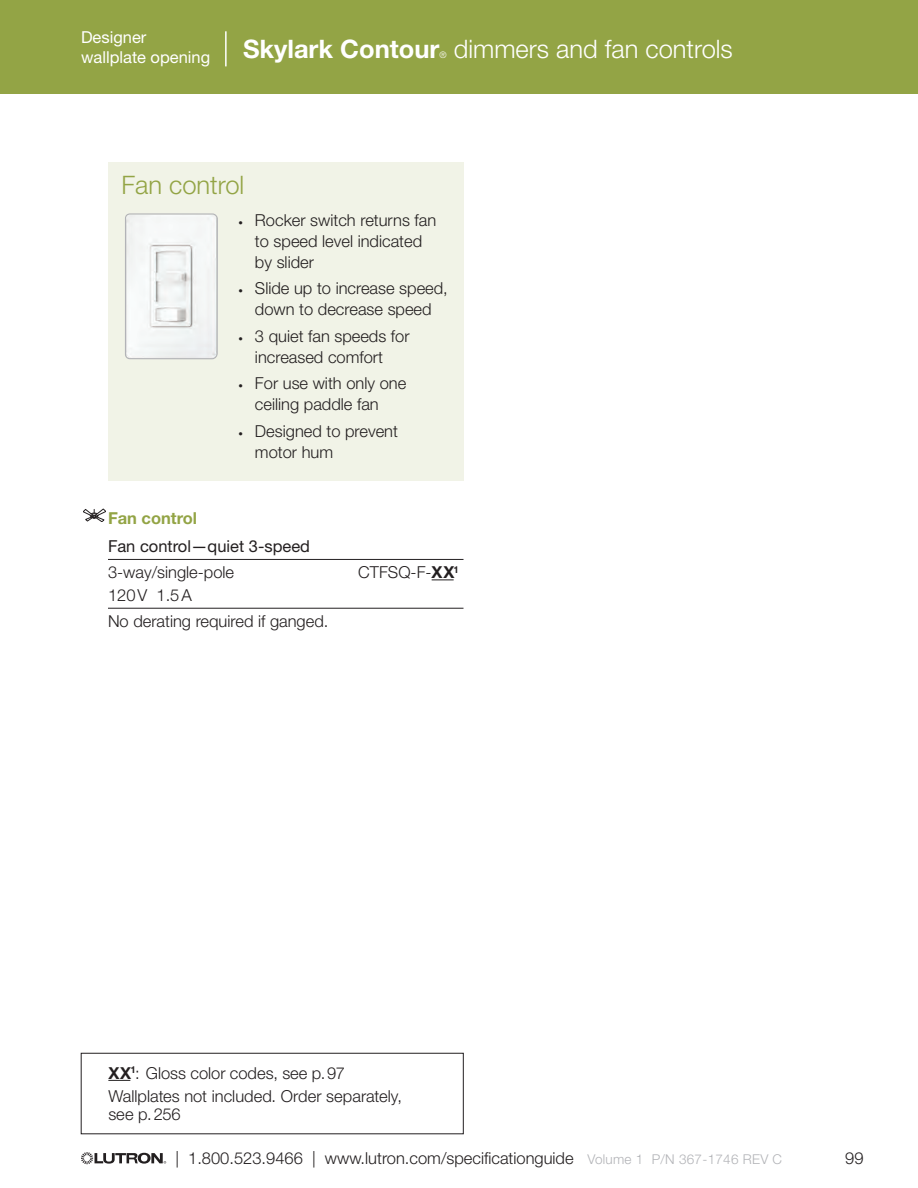
<style>
.page{position:relative;width:918px;height:1188px;background:#fff}
.page>*{position:absolute;margin:0;border:0;box-sizing:border-box;transform-origin:0 0}
.t1{font:300 25.5px "Helvetica Neue LT Std";color:#fff}
.t2{font:700 25.5px "Helvetica Neue LT Std";color:#fff}
._17_18_Green_header{font:300 25.5px "Helvetica Neue LT Std";color:#93a445}
.Bulleted_11_14_INDEN{font:300 16.5px/21px "Helvetica Neue LT Std";color:#231f20}
.Note_for_Colors{font:300 16.5px/18px "Helvetica Neue LT Std";color:#231f20}
.Model_No__-_Rule_Bel{font:300 16.5px "Helvetica Neue LT Std";color:#231f20}
.Model_No__-_Notes{font:300 16.5px "Helvetica Neue LT Std";color:#231f20}
.t3{font:16.5px/19.8px "Helvetica Neue LT Std";color:#fff}
.Model_Number_Light_w{font:16.5px "Helvetica Neue LT Std";color:#231f20}
.Model_Number_Bold{font:700 16.5px "Helvetica Neue LT Std";color:#93a445}
.t4{font:300 9px "Helvetica Neue LT Std";color:#fff}
.s1{font-size:9px}
.s2{font-weight:700}
.s3{font-size:13.5px;color:#b2b3b7}
</style>
<div class="page">
<div style="left:108px;top:162px;width:356px;height:318px;background:#f1f3e7"></div>
<svg style="left:125px;top:213px;width:93px;height:147px"></svg>
<hr style="left:108px;top:559px;width:356px;height:1px;background:#231f20">
<svg style="left:432px;top:579px;width:22px;height:1px"></svg>
<hr style="left:108px;top:608px;width:356px;height:1px;background:#231f20">
<svg style="left:83px;top:509px;width:23px;height:13px"></svg>
<svg style="left:108px;top:1080px;width:22px;height:1px"></svg>
<div style="left:81px;top:1053px;width:383px;height:81px;border:1px solid #231f20"></div>
<div style="left:0;top:0;width:918px;height:94px;background:#93a445"></div>
<svg style="left:81px;top:1152px;width:85px;height:12px"></svg>
<hr style="left:225px;top:31px;width:2px;height:35px;background:#fff">
<p class="t3" style="left:81px;top:27px;width:131px">Designer wallplate opening</p>
<p class="t2" style="left:243px;top:33px;width:198px">Skylark Contour</p>
<p class="t4" style="left:439px;top:50px;width:9px">®</p>
<p class="t1" style="left:454px;top:34px;width:281px">dimmers and fan controls</p>
<p class="_17_18_Green_header" style="left:121px;top:169px;width:124px">Fan control</p>
<p class="Bulleted_11_14_INDEN" style="left:255px;top:209px;width:183px;text-indent:-16px"><span class="s1">•</span> Rocker switch returns fan to speed level indicated by slider</p>
<p class="Bulleted_11_14_INDEN" style="left:238px;top:278px;width:211px;text-align:center"><span class="s1">•</span> Slide up to increase speed, down to decrease speed</p>
<p class="Bulleted_11_14_INDEN" style="left:255px;top:325px;width:156px;text-indent:-16px"><span class="s1">•</span> 3 quiet fan speeds for increased comfort</p>
<p class="Bulleted_11_14_INDEN" style="left:255px;top:372px;width:153px;text-indent:-16px"><span class="s1">•</span> For use with only one ceiling paddle fan</p>
<p class="Bulleted_11_14_INDEN" style="left:255px;top:420px;width:145px;text-indent:-16px"><span class="s1">•</span> Designed to prevent motor hum</p>
<p class="Model_Number_Bold" style="left:108px;top:508px;width:91px">Fan control</p>
<p class="Model_Number_Light_w" style="left:108px;top:536px;width:204px">Fan control—quiet 3-speed</p>
<p class="Model_No__-_Rule_Bel" style="left:108px;top:562px;width:128px">3-way/single-pole</p>
<p class="Model_No__-_Rule_Bel" style="left:358px;top:562px;width:102px">CTFSQ-F-<span class="s2">XX</span><sup>1</sup></p>
<p class="Model_No__-_Rule_Bel" style="left:108px;top:585px;width:85px">120V 1.5A</p>
<p class="Model_No__-_Notes" style="left:108px;top:611px;width:222px">No derating required if ganged.</p>
<p class="Note_for_Colors" style="left:108px;top:1064px;width:238px"><span class="s2">XX</span><sup>1</sup>: Gloss color codes, see p.97</p>
<p class="Note_for_Colors" style="left:108px;top:1087px;width:295px">Wallplates not included. Order separately, see p.256</p>
<p class="Bulleted_11_14_INDEN" style="left:175px;top:1148px;width:608px">| 1.800.523.9466 | www.lutron.com/specificationguide <span class="s3">Volume 1 P/N 367-1746 REV C</span></p>
<p class="Bulleted_11_14_INDEN" style="left:845px;top:1147px;width:20px">99</p>
</div>
